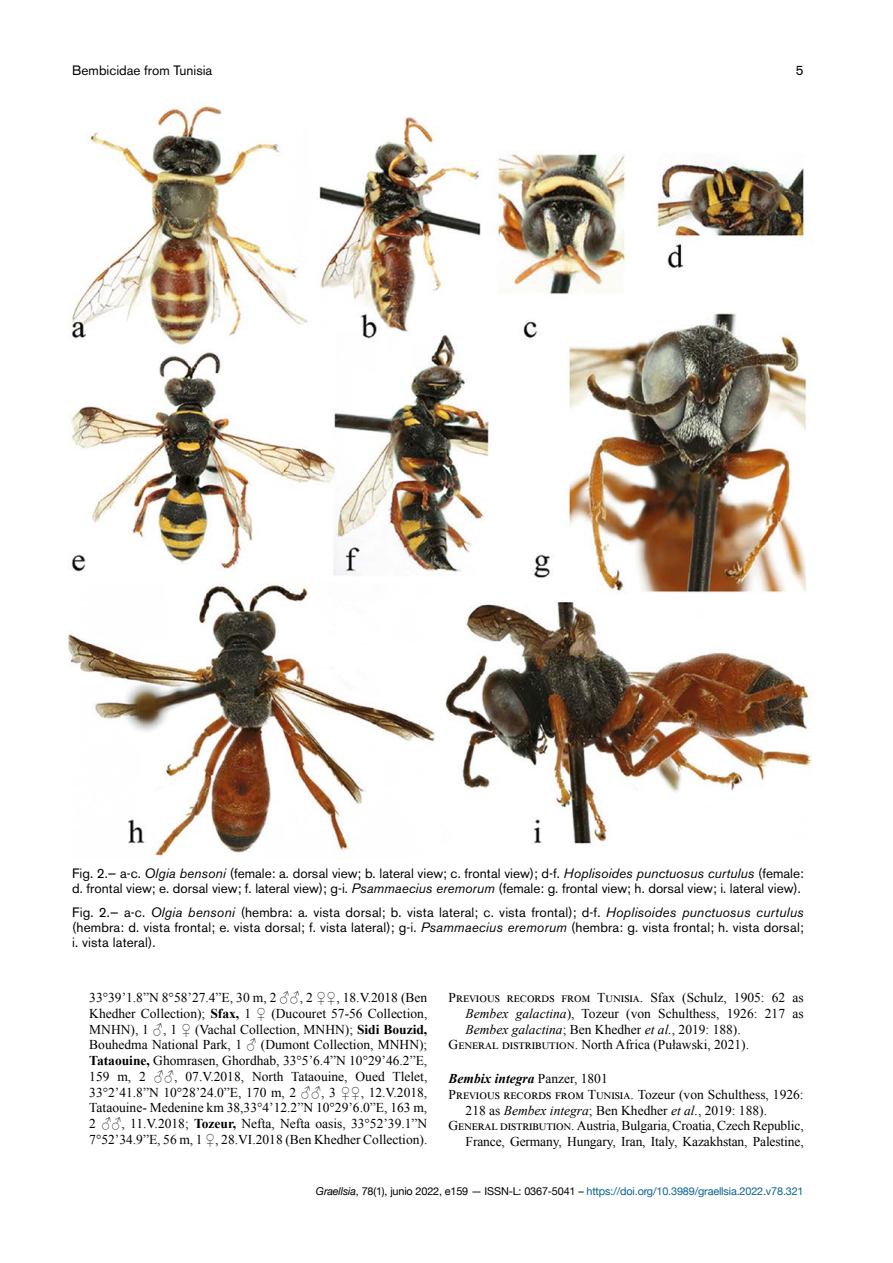
<style>
.page{position:relative;width:893px;height:1263px;background:#fff}
.page>*{position:absolute;margin:0;border:0;box-sizing:border-box;transform-origin:0 0}
.TEXTO_GRAL_EN{font:13.5px/15.8px "Times New Roman";color:#000;text-align:justify}
.PIE_FIGURA_TABLA{font:13.5px/15px "Akzidenz Grotesk BE";color:#000}
.TEXTO_GRAL_EN-2{font:italic 700 13.5px "Times New Roman";color:#000}
.t1{font:10.8px "Helvetica Neue";letter-spacing:-.015em;color:#096493}
.s1{font-style:italic}
.s2{font-weight:700}
.s3{font-weight:400;font-style:normal}
.s4{font-style:italic;color:#000}
.s5{color:#000}
</style>
<div class="page">
<img style="left:68px;top:102px;width:744px;height:757px">
<p class="PIE_FIGURA_TABLA" style="left:72px;top:62px;width:142px">Bembicidae from Tunisia</p>
<p class="PIE_FIGURA_TABLA" style="left:796px;top:62px;width:9px">5</p>
<p class="PIE_FIGURA_TABLA" style="left:72px;top:866px;width:733px">Fig. 2.— a-c. <span class="s1">Olgia bensoni</span> (female: a. dorsal view; b. lateral view; c. frontal view); d-f. <span class="s1">Hoplisoides punctuosus curtulus</span> (female: d. frontal view; e. dorsal view; f. lateral view); g-i. <span class="s1">Psammaecius eremorum</span> (female: g. frontal view; h. dorsal view; i. lateral view).</p>
<p class="PIE_FIGURA_TABLA" style="left:72px;top:904px;width:733px;text-align:justify">Fig. 2.— a-c. <span class="s1">Olgia bensoni</span> (hembra: a. vista dorsal; b. vista lateral; c. vista frontal); d-f. <span class="s1">Hoplisoides punctuosus curtulus </span>(hembra: d. vista frontal; e. vista dorsal; f. vista lateral); g-i. <span class="s1">Psammaecius eremorum</span> (hembra: g. vista frontal; h. vista dorsal; i. vista lateral).</p>
<p class="TEXTO_GRAL_EN" style="left:89px;top:989px;width:340px">33°39’1.8”N 8°58’27.4”E, 30 m, 2 ♂♂, 2 ♀♀, 18.V.2018 (Ben Khedher Collection); <span class="s2">Sfax,</span> 1 ♀ (Ducouret 57-56 Collection, MNHN), 1 ♂, 1 ♀ (Vachal Collection, MNHN); <span class="s2">Sidi Bouzid, </span>Bouhedma National Park, 1 ♂ (Dumont Collection, MNHN); <span class="s2">Tataouine,</span> Ghomrasen, Ghordhab, 33°5’6.4”N 10°29’46.2”E, 159 m, 2 ♂♂, 07.V.2018, North Tataouine, Oued Tlelet, 33°2’41.8”N 10°28’24.0”E, 170 m, 2 ♂♂, 3 ♀♀, 12.V.2018, Tataouine- Medenine km 38,33°4’12.2”N 10°29’6.0”E, 163 m, 2 ♂♂, 11.V.2018; <span class="s2">Tozeur,</span> Nefta, Nefta oasis, 33°52’39.1”N 7°52’34.9”E, 56 m, 1 ♀, 28.VI.2018 (Ben Khedher Collection).</p>
<p class="TEXTO_GRAL_EN" style="left:466px;top:989px;width:340px;text-indent:-17px">Previous records from Tunisia. Sfax (Schulz, 1905: 62 as <span class="s1">Bembex galactina</span>), Tozeur (von Schulthess, 1926: 217 as <span class="s1">Bembex galactina</span>; Ben Khedher <span class="s1">et al.</span>, 2019: 188).</p>
<p class="TEXTO_GRAL_EN" style="left:449px;top:1036px;width:302px">General distribution. North Africa (Puławski, 2021).</p>
<p class="TEXTO_GRAL_EN-2" style="left:449px;top:1069px;width:161px">Bembix integra <span class="s3">Panzer, 1801</span></p>
<p class="TEXTO_GRAL_EN" style="left:466px;top:1086px;width:340px;text-indent:-17px">Previous records from Tunisia. Tozeur (von Schulthess, 1926:<br>218 as <span class="s1">Bembex integra</span>; Ben Khedher <span class="s1">et al.</span>, 2019: 188).</p>
<p class="TEXTO_GRAL_EN" style="left:449px;top:1117px;width:357px;text-align:right">General distribution. Austria, Bulgaria, Croatia, Czech Republic,<br>France, Germany, Hungary, Iran, Italy, Kazakhstan, Palestine,</p>
<p class="t1" style="left:316px;top:1183px;width:489px"><span class="s4">Graellsia</span><span class="s5">, 78(1), junio 2022, e159 — ISSN-L: 0367-5041 –</span> https://doi.org/10.3989/graellsia.2022.v78.321</p>
</div>
